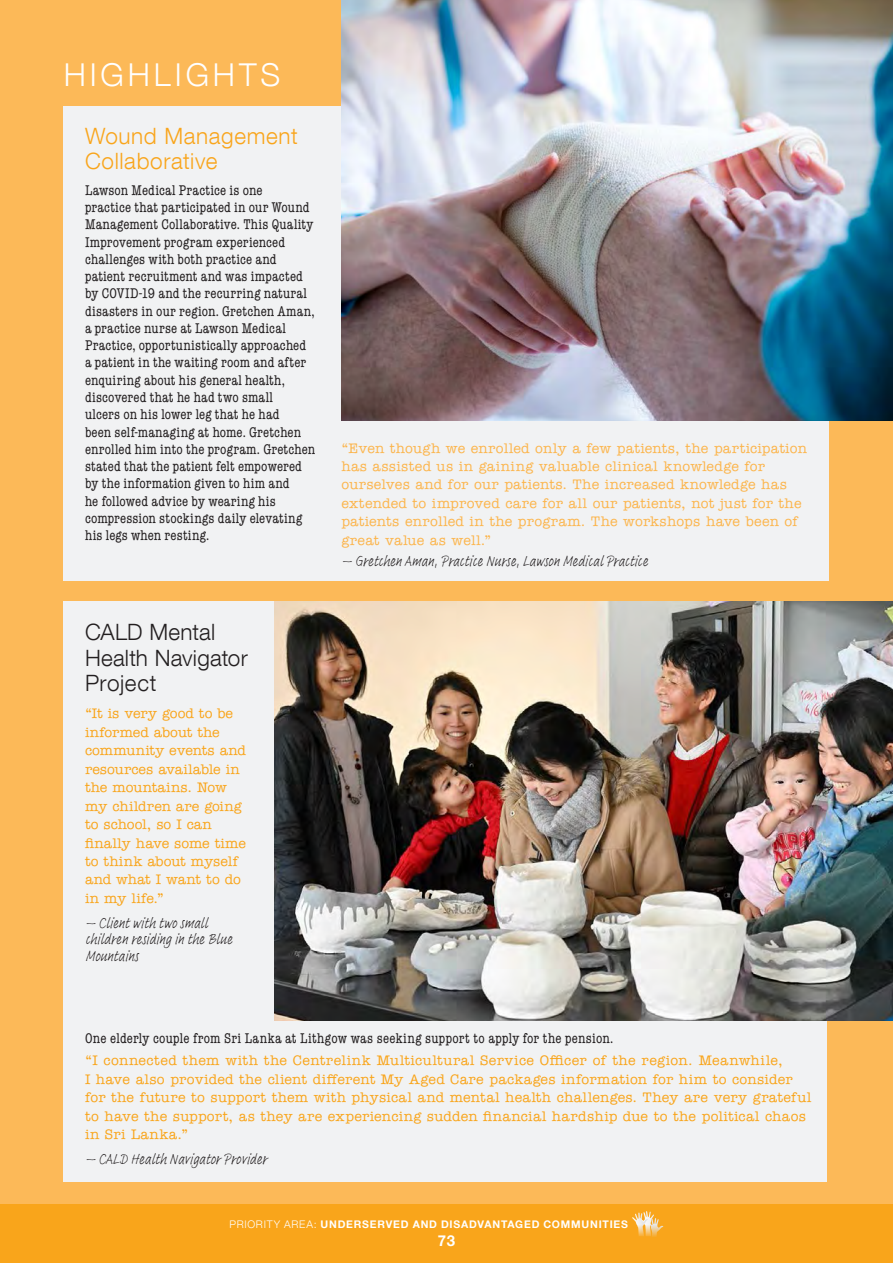
<style>
.page{position:relative;width:893px;height:1263px;background:#fff}
.page>*{position:absolute;margin:0;border:0;box-sizing:border-box;transform-origin:0 0}
.t1{font:300 31.5px "Helvetica Neue LT Com";letter-spacing:.125em;color:#fff}
._22_PULL_OUT_H2{font:300 22.5px/25.5px "Helvetica Neue LT Com";letter-spacing:.01em;color:#231f20}
._22_PULL_OUT_H2-2{font:300 22.5px/25.5px "Helvetica Neue LT Com";letter-spacing:.03em;color:#f9a51b}
.sign_off{font:15px/16.5px "Adobe Handwriting Frank";letter-spacing:.01em;color:#231f20}
.t2{font:700 15px "Helvetica Neue LT Com";color:#fff}
._22_quote{font:condensed 14.25px/17.2px "American Typewriter ITC Pro";letter-spacing:.01em;color:#231f20}
._22_coloured_quote{font:500 13.95px/18.5px "American Typewriter ITC Pro";letter-spacing:.015em;color:#f9a51b}
._22_coloured_quote-2{font:500 13.95px/18.5px "American Typewriter ITC Pro";letter-spacing:.02em;color:#fcb54c}
.t3{font:700 10.5px "Helvetica Neue LT Com";letter-spacing:.075em;color:#fff}
.s1{font-weight:300}
</style>
<div class="page">
<div style="left:0;top:1203px;width:893px;height:60px;background:#f9a51b"></div>
<svg style="left:632px;top:1211px;width:31px;height:25px"></svg>
<div style="left:0;top:0;width:893px;height:1203px;background:#fcb958"></div>
<div style="left:64px;top:106px;width:765px;height:474px;background:#f1f2f3"></div>
<div style="left:64px;top:602px;width:763px;height:580px;background:#f1f2f3"></div>
<img style="left:274px;top:602px;width:619px;height:418px">
<img style="left:341px;top:0;width:552px;height:421px">
<p class="t1" style="left:64px;top:56px;width:218px">HIGHLIGHTS</p>
<p class="_22_PULL_OUT_H2-2" style="left:85px;top:122px;width:214px">Wound Management<br>Collaborative</p>
<p class="_22_quote" style="left:85px;top:182px;width:232px">Lawson Medical Practice is one<br>practice that participated in our Wound Management Collaborative. This Quality Improvement program experienced challenges with both practice and patient recruitment and was impacted by COVID-19 and the recurring natural disasters in our region. Gretchen Aman, a practice nurse at Lawson Medical Practice, opportunistically approached a patient in the waiting room and after enquiring about his general health, discovered that he had two small<br>ulcers on his lower leg that he had<br>been self-managing at home. Gretchen enrolled him into the program. Gretchen stated that the patient felt empowered by the information given to him and<br>he followed advice by wearing his compression stockings daily elevating his legs when resting.</p>
<p class="_22_PULL_OUT_H2" style="left:85px;top:619px;width:164px">CALD Mental<br>Health Navigator<br>Project</p>
<p class="_22_coloured_quote" style="left:85px;top:704px;width:163px">“It is very good to be informed about the community events and resources available in the mountains. Now my children are going to school, so I can finally have some time to think about myself and what I want to do in my life.”</p>
<p class="sign_off" style="left:85px;top:915px;width:148px">– Client with two small children residing in the Blue<br>Mountains</p>
<p class="_22_coloured_quote-2" style="left:341px;top:438px;width:467px">“Even though we enrolled only a few patients, the participation has assisted us in gaining valuable clinical knowledge for ourselves and for our patients. The increased knowledge has extended to improved care for all our patients, not just for the patients enrolled in the program. The workshops have been of great value as well.”</p>
<p class="sign_off" style="left:341px;top:552px;width:308px">– Gretchen Aman, Practice Nurse, Lawson Medical Practice</p>
<p class="_22_quote" style="left:85px;top:1029px;width:530px">One elderly couple from Sri Lanka at Lithgow was seeking support to apply for the pension.</p>
<p class="_22_coloured_quote" style="left:85px;top:1051px;width:728px">“I connected them with the Centrelink Multicultural Service Officer of the region. Meanwhile,<br>I have also provided the client different My Aged Care packages information for him to consider for the future to support them with physical and mental health challenges. They are very grateful to have the support, as they are experiencing sudden financial hardship due to the political chaos in Sri Lanka.”</p>
<p class="sign_off" style="left:85px;top:1151px;width:183px">– CALD Health Navigator Provider</p>
<p class="t3" style="left:230px;top:1217px;width:400px"><span class="s1">PRIORITY AREA:</span> UNDERSERVED AND DISADVANTAGED COMMUNITIES</p>
<p class="t2" style="left:438px;top:1231px;width:19px">73</p>
</div>
